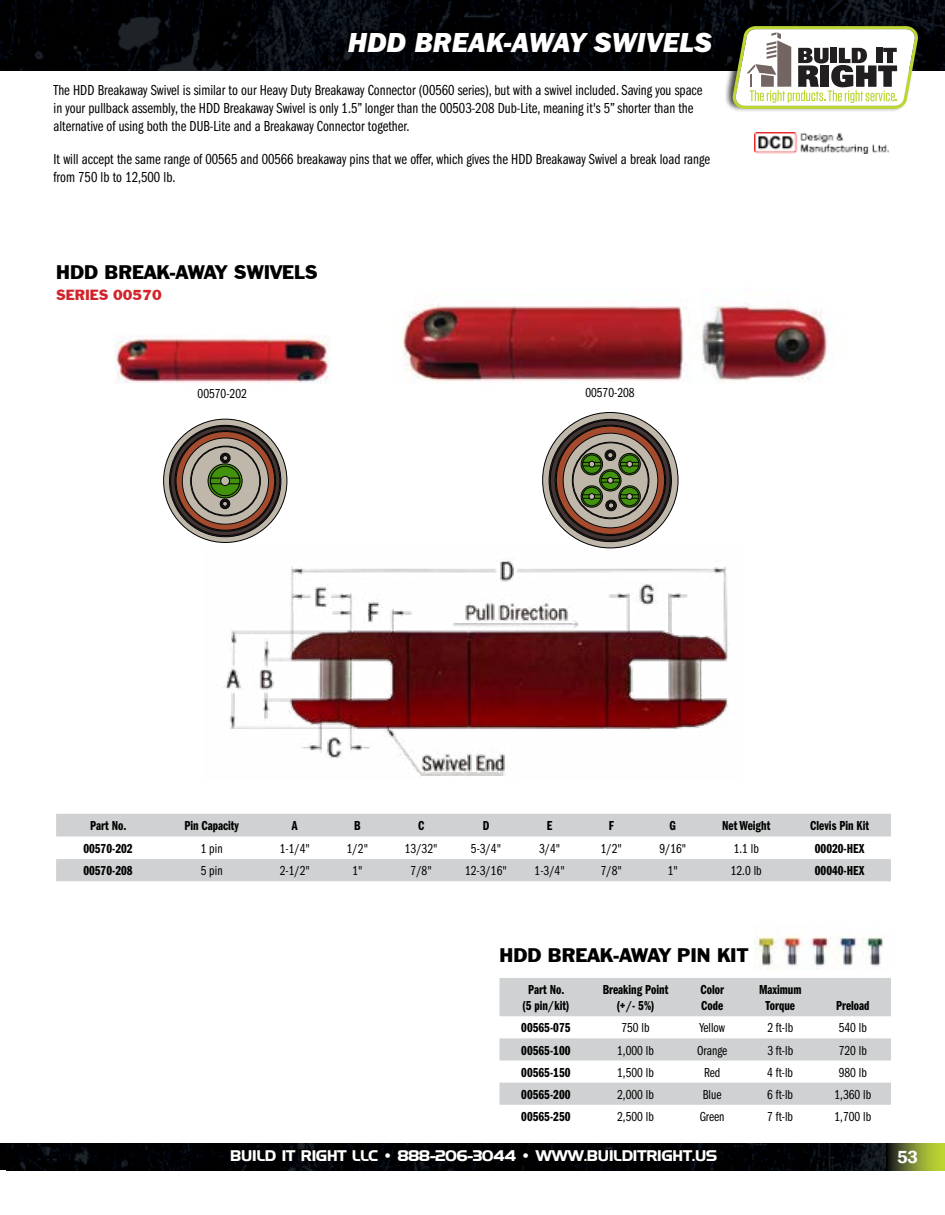
<style>
.page{position:relative;width:945px;height:1215px;background:#fff}
.page>*{position:absolute;margin:0;border:0;box-sizing:border-box;transform-origin:0 0}
.t1{font:italic 800 28.5px "Franklin Gothic";color:#fff}
.t2{font:18px "Franklin Gothic BT";color:#000}
.t3{font:600 18px "Franklin Gothic";color:#fff}
.t4{font:15px/18px "Franklin Gothic Book Cmpr";color:#000}
.t5{font:700 15px "Hanzel";color:#fff}
.t6{font:13.5px "Franklin Gothic Book Cmpr";color:#000}
.t7{font:13.5px/16.2px "Franklin Gothic Demi Cmpr";color:#000;text-align:center}
.t8{font:13.5px "Franklin Gothic BT";color:#d2232a}
</style>
<div class="page">
<img style="left:6px;top:1143px;width:881px;height:27px">
<div style="left:228px;top:1149px;width:488px;height:11px;background:#000"></div>
<img style="left:0;top:0;width:945px;height:71px">
<div style="left:725px;top:19px;width:193px;height:93px;background:#000;opacity:.75"></div>
<svg style="left:733px;top:26px;width:185px;height:83px"></svg>
<svg style="left:887px;top:1143px;width:58px;height:27px;background:#7a892f"></svg>
<div style="left:346px;top:30px;width:364px;height:21px;background:#000"></div>
<svg style="left:500px;top:978px;width:391px;height:127px;fill:#cfd1d2"></svg>
<img style="left:754px;top:132px;width:135px;height:22px">
<img style="left:225px;top:548px;width:503px;height:228px">
<img style="left:115px;top:336px;width:214px;height:48px">
<img style="left:402px;top:305px;width:426px;height:78px">
<svg style="left:543px;top:413px;width:135px;height:135px"></svg>
<svg style="left:164px;top:419px;width:123px;height:123px"></svg>
<img style="left:754px;top:932px;width:130px;height:37px">
<svg style="left:56px;top:814px;width:835px;height:67px;fill:#cfd1d2"></svg>
<h1 class="t1" style="left:348px;top:26px;width:366px">HDD BREAK-AWAY SWIVELS</h1>
<p class="t4" style="left:54px;top:81px;width:651px">The HDD Breakaway Swivel is similar to our Heavy Duty Breakaway Connector (00560 series), but with a swivel included. Saving you space in your pullback assembly, the HDD Breakaway Swivel is only 1.5” longer than the 00503-208 Dub-Lite, meaning it's 5” shorter than the alternative of using both the DUB-Lite and a Breakaway Connector together.</p>
<p class="t4" style="left:54px;top:150px;width:658px">It will accept the same range of 00565 and 00566 breakaway pins that we offer, which gives the HDD Breakaway Swivel a break load range from 750 lb to 12,500 lb.</p>
<p class="t2" style="left:56px;top:261px;width:263px">HDD BREAK-AWAY SWIVELS</p>
<p class="t8" style="left:56px;top:287px;width:107px">SERIES 00570</p>
<p class="t6" style="left:198px;top:386px;width:51px">00570-202</p>
<p class="t6" style="left:585px;top:385px;width:51px">00570-208</p>
<p class="t7" style="left:90px;top:818px;width:38px">Part No.</p>
<p class="t7" style="left:184px;top:818px;width:56px">Pin Capacity</p>
<p class="t7" style="left:292px;top:818px;width:7px">A</p>
<p class="t7" style="left:354px;top:818px;width:8px">B</p>
<p class="t7" style="left:418px;top:818px;width:8px">C</p>
<p class="t7" style="left:483px;top:818px;width:8px">D</p>
<p class="t7" style="left:547px;top:818px;width:7px">E</p>
<p class="t7" style="left:609px;top:818px;width:7px">F</p>
<p class="t7" style="left:670px;top:818px;width:8px">G</p>
<p class="t7" style="left:722px;top:818px;width:50px">Net Weight</p>
<p class="t7" style="left:810px;top:818px;width:60px">Clevis Pin Kit</p>
<p class="t7" style="left:83px;top:840px;width:51px">00570-202</p>
<p class="t6" style="left:201px;top:841px;width:23px">1 pin</p>
<p class="t6" style="left:280px;top:841px;width:32px">1-1/4"</p>
<p class="t6" style="left:347px;top:841px;width:23px">1/2"</p>
<p class="t6" style="left:405px;top:841px;width:34px">13/32"</p>
<p class="t6" style="left:471px;top:841px;width:32px">5-3/4"</p>
<p class="t6" style="left:539px;top:841px;width:23px">3/4"</p>
<p class="t6" style="left:601px;top:841px;width:23px">1/2"</p>
<p class="t6" style="left:659px;top:841px;width:28px">9/16"</p>
<p class="t6" style="left:734px;top:841px;width:27px">1.1 lb</p>
<p class="t7" style="left:815px;top:840px;width:51px">00020-HEX</p>
<p class="t7" style="left:83px;top:863px;width:51px">00570-208</p>
<p class="t6" style="left:201px;top:863px;width:23px">5 pin</p>
<p class="t6" style="left:280px;top:863px;width:32px">2-1/2"</p>
<p class="t6" style="left:352px;top:863px;width:12px">1"</p>
<p class="t6" style="left:411px;top:863px;width:23px">7/8"</p>
<p class="t6" style="left:465px;top:863px;width:43px">12-3/16"</p>
<p class="t6" style="left:535px;top:863px;width:32px">1-3/4"</p>
<p class="t6" style="left:601px;top:863px;width:23px">7/8"</p>
<p class="t6" style="left:668px;top:863px;width:12px">1"</p>
<p class="t6" style="left:731px;top:863px;width:32px">12.0 lb</p>
<p class="t7" style="left:815px;top:863px;width:51px">00040-HEX</p>
<p class="t2" style="left:500px;top:945px;width:250px">HDD BREAK-AWAY PIN KIT</p>
<p class="t7" style="left:522px;top:982px;width:49px">Part No. (5 pin/kit)</p>
<p class="t7" style="left:603px;top:982px;width:67px">Breaking Point (+/- 5%)</p>
<p class="t7" style="left:701px;top:982px;width:25px;text-align:left">Color<br>Code</p>
<p class="t7" style="left:759px;top:982px;width:44px">Maximum<br>Torque</p>
<p class="t7" style="left:836px;top:998px;width:35px">Preload</p>
<p class="t7" style="left:521px;top:1020px;width:51px">00565-075</p>
<p class="t6" style="left:621px;top:1021px;width:30px">750 lb</p>
<p class="t6" style="left:699px;top:1021px;width:27px">Yellow</p>
<p class="t6" style="left:767px;top:1021px;width:27px">2 ft-lb</p>
<p class="t6" style="left:839px;top:1021px;width:30px">540 lb</p>
<p class="t7" style="left:521px;top:1042px;width:51px">00565-100</p>
<p class="t6" style="left:617px;top:1043px;width:38px">1,000 lb</p>
<p class="t6" style="left:697px;top:1043px;width:32px">Orange</p>
<p class="t6" style="left:767px;top:1043px;width:27px">3 ft-lb</p>
<p class="t6" style="left:839px;top:1043px;width:30px">720 lb</p>
<p class="t7" style="left:521px;top:1064px;width:51px">00565-150</p>
<p class="t6" style="left:617px;top:1065px;width:38px">1,500 lb</p>
<p class="t6" style="left:704px;top:1065px;width:18px">Red</p>
<p class="t6" style="left:767px;top:1065px;width:27px">4 ft-lb</p>
<p class="t6" style="left:839px;top:1065px;width:30px">980 lb</p>
<p class="t7" style="left:521px;top:1086px;width:51px">00565-200</p>
<p class="t6" style="left:617px;top:1087px;width:38px">2,000 lb</p>
<p class="t6" style="left:703px;top:1087px;width:20px">Blue</p>
<p class="t6" style="left:767px;top:1087px;width:27px">6 ft-lb</p>
<p class="t6" style="left:835px;top:1087px;width:38px">1,360 lb</p>
<p class="t7" style="left:521px;top:1109px;width:51px">00565-250</p>
<p class="t6" style="left:617px;top:1109px;width:38px">2,500 lb</p>
<p class="t6" style="left:700px;top:1109px;width:26px">Green</p>
<p class="t6" style="left:767px;top:1109px;width:27px">7 ft-lb</p>
<p class="t6" style="left:835px;top:1109px;width:38px">1,700 lb</p>
<p class="t5" style="left:230px;top:1147px;width:489px">BUILD IT RIGHT LLC • 888-206-3044 • WWW.BUILDITRIGHT.US</p>
<p class="t3" style="left:897px;top:1146px;width:23px">53</p>
</div>
